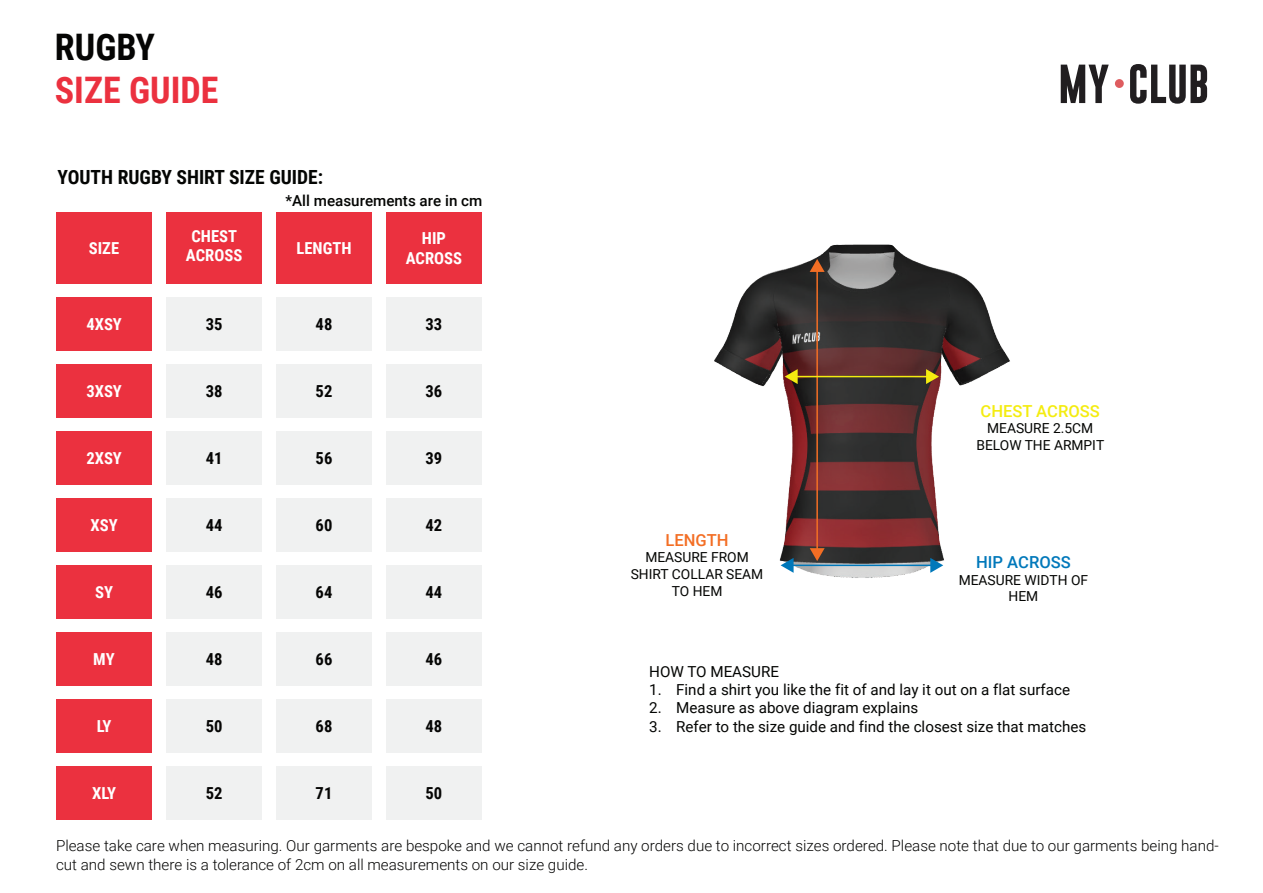
<style>
.page{position:relative;width:1263px;height:893px;background:#fff}
.page>*{position:absolute;margin:0;border:0;box-sizing:border-box;transform-origin:0 0}
.t1{font:700 36.6px "Roboto Condensed";color:#eb313f}
.t2{font:700 36.6px "Roboto Condensed";color:#050504}
.t3{font:700 19.5px "Roboto Condensed";color:#040503}
.t4{font:700 16.5px/19.8px "Roboto Condensed";color:#fff;text-align:center}
.t5{font:700 16.5px "Roboto Condensed";color:#050504}
.t6{font:500 16.5px "Roboto";color:#f4ec10}
.t7{font:500 16.5px "Roboto";color:#0078ba}
.t8{font:500 16.5px "Roboto";color:#f36e24}
.t9{font:300 15.15px/18.1px "Roboto";color:#050504}
.t10{font:15.15px "Roboto";color:#040503}
.t11{font:500 15.15px "Roboto";color:#040503}
.t12{font:13.8px/16.5px "Roboto";color:#040503;text-align:center}
</style>
<div class="page">
<div style="left:56px;top:212px;width:96px;height:72px;background:#eb313f"></div>
<div style="left:56px;top:298px;width:96px;height:53px;background:#eb313f"></div>
<div style="left:56px;top:364px;width:96px;height:54px;background:#eb313f"></div>
<div style="left:56px;top:431px;width:96px;height:54px;background:#eb313f"></div>
<div style="left:56px;top:498px;width:96px;height:54px;background:#eb313f"></div>
<div style="left:56px;top:565px;width:96px;height:53px;background:#eb313f"></div>
<div style="left:56px;top:632px;width:96px;height:53px;background:#eb313f"></div>
<div style="left:56px;top:699px;width:96px;height:53px;background:#eb313f"></div>
<div style="left:56px;top:766px;width:96px;height:53px;background:#eb313f"></div>
<div style="left:166px;top:212px;width:96px;height:72px;background:#eb313f"></div>
<div style="left:276px;top:212px;width:96px;height:72px;background:#eb313f"></div>
<div style="left:386px;top:212px;width:96px;height:72px;background:#eb313f"></div>
<div style="left:166px;top:298px;width:96px;height:53px;background:#f0f1f1"></div>
<div style="left:166px;top:364px;width:96px;height:54px;background:#f0f1f1"></div>
<div style="left:166px;top:431px;width:96px;height:54px;background:#f0f1f1"></div>
<div style="left:166px;top:498px;width:96px;height:54px;background:#f0f1f1"></div>
<div style="left:166px;top:565px;width:96px;height:53px;background:#f0f1f1"></div>
<div style="left:166px;top:632px;width:96px;height:53px;background:#f0f1f1"></div>
<div style="left:166px;top:699px;width:96px;height:53px;background:#f0f1f1"></div>
<div style="left:166px;top:766px;width:96px;height:53px;background:#f0f1f1"></div>
<div style="left:276px;top:298px;width:96px;height:53px;background:#f0f1f1"></div>
<div style="left:276px;top:364px;width:96px;height:54px;background:#f0f1f1"></div>
<div style="left:276px;top:431px;width:96px;height:54px;background:#f0f1f1"></div>
<div style="left:276px;top:498px;width:96px;height:54px;background:#f0f1f1"></div>
<div style="left:276px;top:565px;width:96px;height:53px;background:#f0f1f1"></div>
<div style="left:276px;top:632px;width:96px;height:53px;background:#f0f1f1"></div>
<div style="left:276px;top:699px;width:96px;height:53px;background:#f0f1f1"></div>
<div style="left:276px;top:766px;width:96px;height:53px;background:#f0f1f1"></div>
<div style="left:386px;top:298px;width:96px;height:53px;background:#f0f1f1"></div>
<div style="left:386px;top:364px;width:96px;height:54px;background:#f0f1f1"></div>
<div style="left:386px;top:431px;width:96px;height:54px;background:#f0f1f1"></div>
<div style="left:386px;top:498px;width:96px;height:54px;background:#f0f1f1"></div>
<div style="left:386px;top:565px;width:96px;height:53px;background:#f0f1f1"></div>
<div style="left:386px;top:632px;width:96px;height:53px;background:#f0f1f1"></div>
<div style="left:386px;top:699px;width:96px;height:53px;background:#f0f1f1"></div>
<div style="left:386px;top:766px;width:96px;height:53px;background:#f0f1f1"></div>
<svg style="left:1061px;top:65px;width:48px;height:38px"></svg>
<svg style="left:1130px;top:64px;width:77px;height:40px"></svg>
<div style="left:1115px;top:79px;width:9px;height:9px;background:#de5c5f;border-radius:50%"></div>
<img style="left:714px;top:244px;width:296px;height:334px">
<hr style="left:816px;top:270px;width:2px;height:280px;background:#f36e24">
<svg style="left:810px;top:259px;width:15px;height:13px"></svg>
<svg style="left:810px;top:548px;width:15px;height:13px"></svg>
<hr style="left:795px;top:376px;width:133px;height:1px;background:#f4ec10">
<svg style="left:785px;top:369px;width:13px;height:15px"></svg>
<svg style="left:926px;top:369px;width:13px;height:15px"></svg>
<hr style="left:791px;top:565px;width:141px;height:1px;background:#0078ba">
<svg style="left:781px;top:558px;width:12px;height:15px"></svg>
<svg style="left:930px;top:558px;width:13px;height:15px"></svg>
<h1 class="t2" style="left:55px;top:21px;width:102px">RUGBY</h1>
<h1 class="t1" style="left:55px;top:65px;width:165px">SIZE GUIDE</h1>
<p class="t3" style="left:57px;top:163px;width:267px">YOUTH RUGBY SHIRT SIZE GUIDE:</p>
<p class="t11" style="left:285px;top:190px;width:198px">*All measurements are in cm</p>
<p class="t4" style="left:89px;top:238px;width:32px">SIZE</p>
<p class="t4" style="left:186px;top:225px;width:58px">CHEST<br>ACROSS</p>
<p class="t4" style="left:296px;top:238px;width:56px">LENGTH</p>
<p class="t4" style="left:406px;top:228px;width:58px">HIP<br>ACROSS</p>
<p class="t4" style="left:86px;top:314px;width:37px">4XSY</p>
<p class="t5" style="left:206px;top:313px;width:18px">35</p>
<p class="t5" style="left:316px;top:313px;width:18px">48</p>
<p class="t5" style="left:425px;top:313px;width:18px">33</p>
<p class="t4" style="left:86px;top:381px;width:37px">3XSY</p>
<p class="t5" style="left:206px;top:380px;width:18px">38</p>
<p class="t5" style="left:316px;top:380px;width:18px">52</p>
<p class="t5" style="left:425px;top:380px;width:18px">36</p>
<p class="t6" style="left:980px;top:399px;width:121px">CHEST ACROSS</p>
<p class="t12" style="left:976px;top:419px;width:129px">MEASURE 2.5CM<br>BELOW THE ARMPIT</p>
<p class="t4" style="left:86px;top:448px;width:37px">2XSY</p>
<p class="t5" style="left:206px;top:447px;width:18px">41</p>
<p class="t5" style="left:316px;top:447px;width:18px">56</p>
<p class="t5" style="left:425px;top:447px;width:18px">39</p>
<p class="t4" style="left:90px;top:514px;width:29px">XSY</p>
<p class="t5" style="left:206px;top:513px;width:18px">44</p>
<p class="t5" style="left:316px;top:513px;width:18px">60</p>
<p class="t5" style="left:425px;top:513px;width:18px">42</p>
<p class="t4" style="left:95px;top:581px;width:19px">SY</p>
<p class="t5" style="left:206px;top:580px;width:18px">46</p>
<p class="t5" style="left:316px;top:580px;width:18px">64</p>
<p class="t5" style="left:425px;top:580px;width:18px">44</p>
<p class="t8" style="left:665px;top:528px;width:65px">LENGTH</p>
<p class="t12" style="left:631px;top:549px;width:134px">MEASURE FROM<br>SHIRT COLLAR SEAM<br>TO HEM</p>
<p class="t7" style="left:976px;top:551px;width:96px">HIP ACROSS</p>
<p class="t12" style="left:959px;top:571px;width:131px">MEASURE WIDTH OF<br>HEM</p>
<p class="t4" style="left:93px;top:648px;width:23px">MY</p>
<p class="t4" style="left:97px;top:715px;width:16px">LY</p>
<p class="t5" style="left:206px;top:647px;width:18px">48</p>
<p class="t5" style="left:206px;top:714px;width:18px">50</p>
<p class="t5" style="left:316px;top:647px;width:18px">66</p>
<p class="t5" style="left:316px;top:714px;width:18px">68</p>
<p class="t5" style="left:425px;top:647px;width:18px">46</p>
<p class="t5" style="left:425px;top:714px;width:18px">48</p>
<p class="t10" style="left:649px;top:661px;width:131px">HOW TO MEASURE</p>
<p class="t10" style="left:649px;top:679px;width:422px">1. Find a shirt you like the fit of and lay it out on a flat surface</p>
<p class="t10" style="left:649px;top:697px;width:271px">2. Measure as above diagram explains</p>
<p class="t10" style="left:649px;top:716px;width:439px">3. Refer to the size guide and find the closest size that matches</p>
<p class="t4" style="left:92px;top:782px;width:25px">XLY</p>
<p class="t5" style="left:206px;top:781px;width:18px">52</p>
<p class="t5" style="left:316px;top:781px;width:18px">71</p>
<p class="t5" style="left:425px;top:781px;width:18px">50</p>
<p class="t9" style="left:56px;top:836px;width:1164px">Please take care when measuring. Our garments are bespoke and we cannot refund any orders due to incorrect sizes ordered. Please note that due to our garments being hand&shy;cut and sewn there is a tolerance of 2cm on all measurements on our size guide.</p>
</div>
